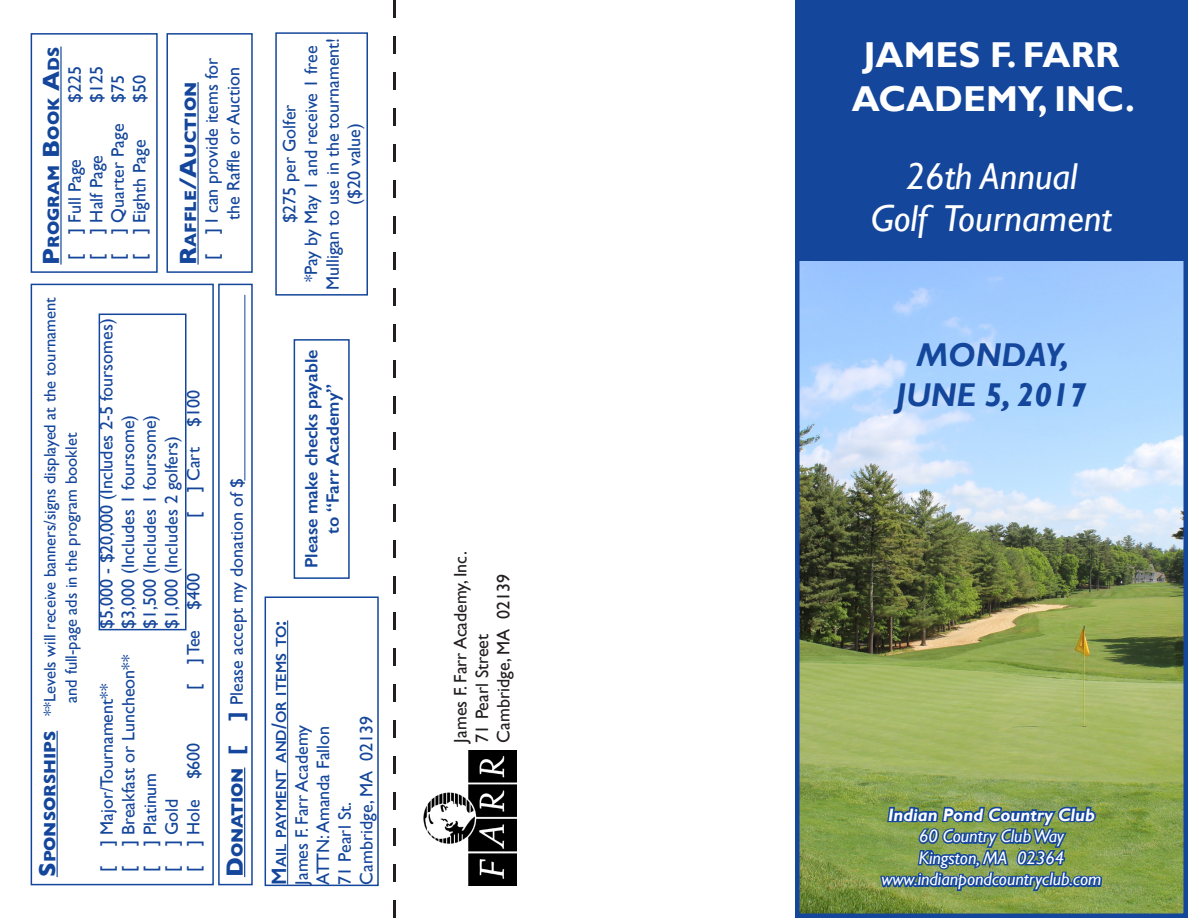
<style>
.page{position:relative;width:1188px;height:918px;background:#fff}
.page>*{position:absolute;margin:0;border:0;box-sizing:border-box;transform-origin:0 0}
.t1{font:italic 37.5px "Gill Sans";color:#fff}
.t2{font:700 36px "Gill Sans";color:#fff}
.t3{font:italic 700 33px "Gill Sans";color:#14469b}
.t4{font:18px/21.6px "Gill Sans";color:#14469b;text-align:center}
.t5{font:italic 18px "Gill Sans";color:#fff}
.t6{font:18px "Gill Sans";color:#231f20}
.t7{font:600 18px/21.6px "Gill Sans";color:#14469b;text-align:center}
.t8{font:italic 700 18px "Gill Sans";color:#fff}
.t9{font:700 16.8px "Gill Sans";color:#14469b}
.t10{font:16.5px "Gill Sans";color:#14469b}
.t11{font:600 14.7px "Gill Sans";color:#14469b}
.s1{font-size:24px}
.s2{font-weight:700;font-size:24px}
.s3{font-weight:700;font-size:16.8px}
.s4{font-weight:700;font-size:21px}
.s5{font-size:21px}
</style>
<div class="page">
<img style="left:800px;top:261px;width:383px;height:652px">
<div style="left:795px;top:0;width:393px;height:153px;background:#14469b"></div>
<div style="left:795px;top:133px;width:393px;height:127px;background:#14469b"></div>
<img style="left:423px;top:751px;width:93px;height:134px">
<svg style="left:393px;top:0;width:3px;height:918px"></svg>
<svg style="left:878px;top:772px;width:226px;height:141px;background:#6c8b61"></svg>
<hr style="left:57px;top:731px;width:1px;height:146px;background:#14469b">
<div style="left:31px;top:284px;width:183px;height:601px;border:2px solid #14469b"></div>
<hr style="left:60px;top:47px;width:2px;height:218px;background:#14469b">
<div style="left:31px;top:33px;width:127px;height:240px;border:2px solid #14469b"></div>
<hr style="left:197px;top:82px;width:2px;height:183px;background:#14469b">
<div style="left:166px;top:33px;width:87px;height:240px;border:2px solid #14469b"></div>
<hr style="left:244px;top:768px;width:1px;height:109px;background:#14469b">
<div style="left:218px;top:284px;width:35px;height:601px;border:2px solid #14469b"></div>
<hr style="left:244px;top:295px;width:1px;height:186px;background:#14469b">
<div style="left:99px;top:314px;width:88px;height:316px;border:2px solid #14469b"></div>
<hr style="left:287px;top:620px;width:1px;height:265px;background:#14469b">
<div style="left:265px;top:596px;width:114px;height:290px;border:2px solid #14469b"></div>
<div style="left:294px;top:339px;width:56px;height:240px;border:2px solid #14469b"></div>
<div style="left:275px;top:32px;width:93px;height:264px;border:2px solid #14469b"></div>
<div style="left:795px;top:0;width:393px;height:918px;border:4px solid #14469b"></div>
<p class="t9" style="left:40px;top:265px;width:218px;rotate:-90deg"><span class="s1">P</span>rogram <span class="s1">B</span>ook <span class="s1">A</span>ds</p>
<p class="t4" style="left:64px;top:103px;width:38px;rotate:-90deg">$225</p>
<p class="t4" style="left:85px;top:103px;width:38px;rotate:-90deg">$125</p>
<p class="t4" style="left:107px;top:260px;width:186px;rotate:-90deg">[ ] Quarter Page $75</p>
<p class="t4" style="left:129px;top:103px;width:29px;rotate:-90deg">$50</p>
<p class="t9" style="left:177px;top:265px;width:184px;rotate:-90deg"><span class="s1">R</span>affle<span class="s1">/A</span>uction</p>
<p class="t4" style="left:129px;top:260px;width:121px;rotate:-90deg">[ ] Eighth Page</p>
<p class="t4" style="left:85px;top:260px;width:106px;rotate:-90deg">[ ] Half Page</p>
<p class="t4" style="left:64px;top:260px;width:102px;rotate:-90deg">[ ] Full Page</p>
<p class="t4" style="left:201px;top:260px;width:203px;rotate:-90deg">[ ] I can provide items for</p>
<p class="t4" style="left:222px;top:220px;width:154px;rotate:-90deg">the Raffle or Auction</p>
<p class="t10" style="left:40px;top:877px;width:581px;rotate:-90deg"><span class="s2">S</span><span class="s3">ponsorships</span> **Levels will receive banners/signs displayed at the tournament</p>
<p class="t10" style="left:62px;top:703px;width:271px;rotate:-90deg">and full-page ads in the program booklet</p>
<p class="t4" style="left:95px;top:629px;width:312px;rotate:-90deg">$5,000 - $20,000 (Includes 2-5 foursomes)</p>
<p class="t4" style="left:182px;top:518px;width:129px;rotate:-90deg">[ ] Cart $100</p>
<p class="t4" style="left:117px;top:629px;width:216px;rotate:-90deg">$3,000 (Includes 1 foursome)</p>
<p class="t4" style="left:139px;top:629px;width:216px;rotate:-90deg">$1,500 (Includes 1 foursome)</p>
<p class="t4" style="left:160px;top:629px;width:194px;rotate:-90deg">$1,000 (Includes 2 golfers)</p>
<p class="t4" style="left:182px;top:690px;width:118px;rotate:-90deg">[ ] Tee $400</p>
<p class="t4" style="left:117px;top:872px;width:219px;rotate:-90deg">[ ] Breakfast or Luncheon**</p>
<p class="t4" style="left:96px;top:872px;width:190px;rotate:-90deg">[ ] Major/Tournament**</p>
<p class="t4" style="left:182px;top:872px;width:131px;rotate:-90deg">[ ] Hole $600</p>
<p class="t4" style="left:139px;top:872px;width:101px;rotate:-90deg">[ ] Platinum</p>
<p class="t4" style="left:161px;top:872px;width:75px;rotate:-90deg">[ ] Gold</p>
<p class="t4" style="left:226px;top:877px;width:401px;rotate:-90deg"><span class="s2">D</span><span class="s3">onation</span> <span class="s4">[ ]</span> Please accept my donation of $</p>
<p class="t4" style="left:300px;top:290px;width:254px;rotate:-90deg">*Pay by May 1 and receive 1 free<br>Mulligan to use in the tournament! ($20 value)</p>
<p class="t4" style="left:278px;top:223px;width:120px;rotate:-90deg">$275 per Golfer</p>
<p class="t7" style="left:300px;top:568px;width:220px;rotate:-90deg">Please make checks payable to “Farr Academy”</p>
<p class="t11" style="left:272px;top:885px;width:266px;rotate:-90deg"><span class="s5">M</span>ail payment and<span class="s5">/</span>or items to<span class="s5">:</span></p>
<p class="t4" style="left:291px;top:885px;width:161px;rotate:-90deg">James F. Farr Academy</p>
<p class="t4" style="left:312px;top:885px;width:160px;rotate:-90deg">ATTN: Amanda Fallon</p>
<p class="t4" style="left:334px;top:885px;width:84px;rotate:-90deg">71 Pearl St.</p>
<p class="t4" style="left:355px;top:885px;width:170px;rotate:-90deg">Cambridge, MA 02139</p>
<p class="t6" style="left:450px;top:742px;width:192px;rotate:-90deg">James F. Farr Academy, Inc.</p>
<p class="t6" style="left:471px;top:742px;width:110px;rotate:-90deg">71 Pearl Street</p>
<p class="t6" style="left:493px;top:742px;width:170px;rotate:-90deg">Cambridge, MA 02139</p>
<p class="t2" style="left:864px;top:34px;width:257px">JAMES F. FARR</p>
<p class="t2" style="left:852px;top:77px;width:285px">ACADEMY, INC.</p>
<p class="t1" style="left:906px;top:154px;width:173px">26th Annual</p>
<p class="t1" style="left:871px;top:196px;width:242px">Golf Tournament</p>
<p class="t3" style="left:917px;top:336px;width:154px">MONDAY,</p>
<p class="t3" style="left:896px;top:376px;width:192px">JUNE 5, 2017</p>
<p class="t8" style="left:888px;top:804px;width:208px">Indian Pond Country Club</p>
<p class="t5" style="left:919px;top:826px;width:146px">60 Country Club Way</p>
<p class="t5" style="left:919px;top:847px;width:147px">Kingston, MA 02364</p>
<p class="t5" style="left:881px;top:869px;width:222px">www.indianpondcountryclub.com</p>
</div>
